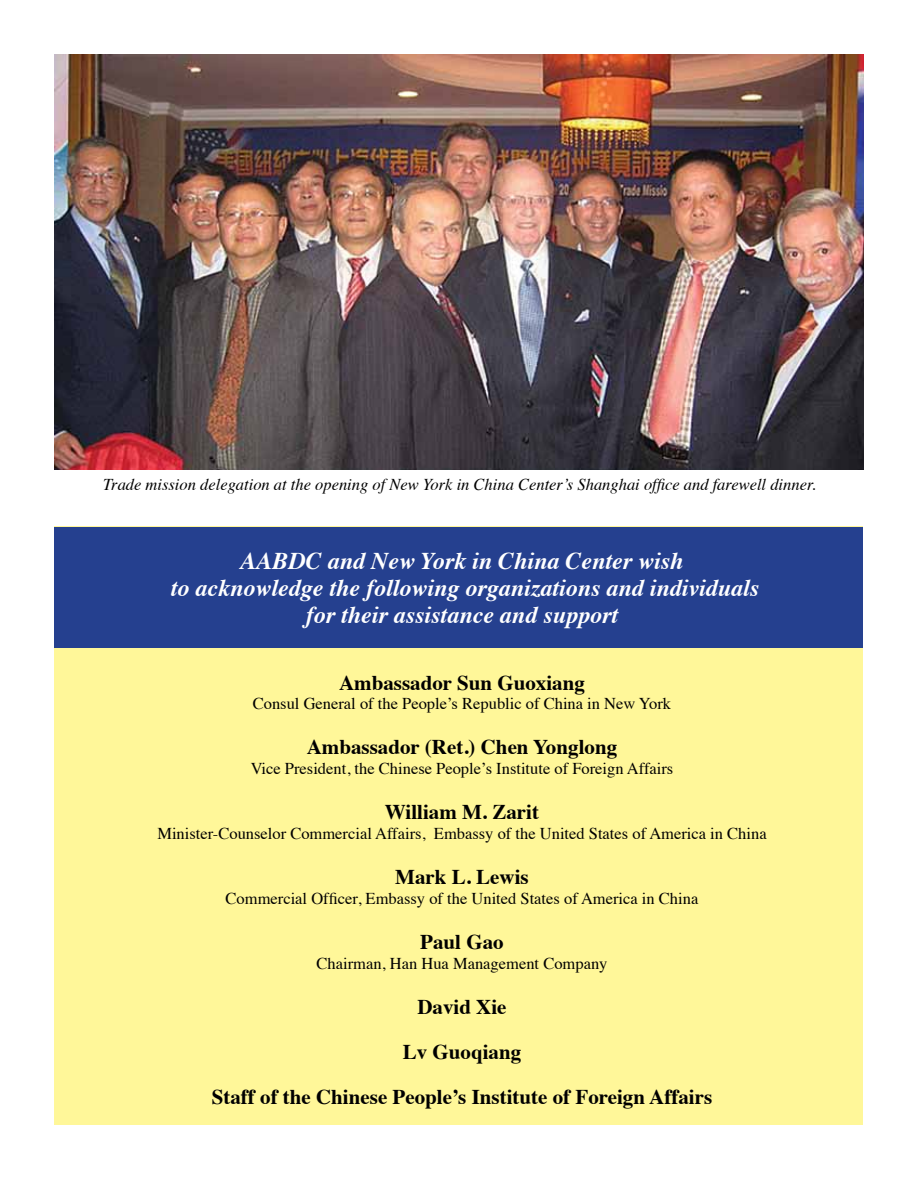
<style>
.page{position:relative;width:918px;height:1188px;background:#fff}
.page>*{position:absolute;margin:0;border:0;box-sizing:border-box;transform-origin:0 0}
.t1{font:italic 700 24px/27px "Times";color:#fff;text-align:center}
.t2{font:700 21px/45px "Times";color:#000;text-align:center}
.t3{font:16.5px "Times";color:#000}
.t4{font:italic 16.5px "Times";color:#000}
</style>
<div class="page">
<img style="left:54px;top:54px;width:810px;height:415px">
<div style="left:55px;top:526px;width:808px;height:599px;background:#fff799"></div>
<div style="left:55px;top:527px;width:808px;height:121px;background:#25408f"></div>
<p class="t4" style="left:103px;top:470px;width:714px">Trade mission delegation at the opening of New York in China Center’s Shanghai office and farewell dinner.</p>
<h1 class="t1" style="left:171px;top:545px;width:590px">AABDC and New York in China Center wish<br>to acknowledge the following organizations and individuals for their assistance and support</h1>
<p class="t2" style="left:339px;top:658px;width:247px">Ambassador Sun Guoxiang</p>
<p class="t3" style="left:253px;top:688px;width:420px">Consul General of the People’s Republic of China in New York</p>
<p class="t2" style="left:307px;top:723px;width:312px">Ambassador (Ret.) Chen Yonglong</p>
<p class="t3" style="left:251px;top:753px;width:424px">Vice President, the Chinese People’s Institute of Foreign Affairs</p>
<p class="t2" style="left:385px;top:787px;width:156px">William M. Zarit</p>
<p class="t3" style="left:157px;top:818px;width:611px">Minister-Counselor Commercial Affairs, Embassy of the United States of America in China</p>
<p class="t2" style="left:395px;top:852px;width:135px">Mark L. Lewis</p>
<p class="t3" style="left:226px;top:883px;width:474px">Commercial Officer, Embassy of the United States of America in China</p>
<p class="t2" style="left:420px;top:917px;width:85px">Paul Gao</p>
<p class="t3" style="left:317px;top:948px;width:292px">Chairman, Han Hua Management Company</p>
<p class="t2" style="left:212px;top:982px;width:502px">David Xie<br>Lv Guoqiang<br>Staff of the Chinese People’s Institute of Foreign Affairs</p>
</div>
